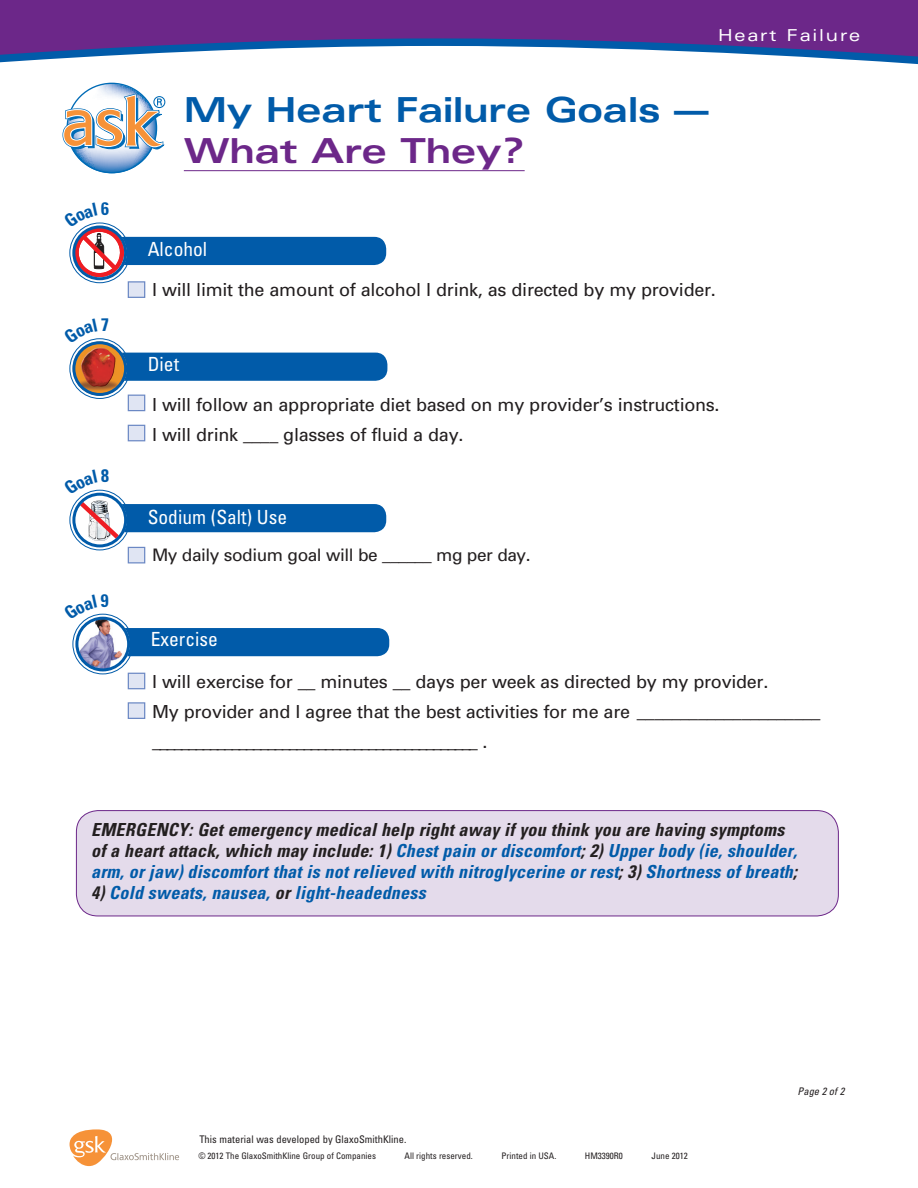
<style>
.page{position:relative;width:918px;height:1188px;background:#fff}
.page>*{position:absolute;margin:0;border:0;box-sizing:border-box;transform-origin:0 0}
.t1{font:700 expanded 34.5px "Univers";letter-spacing:-.01em;color:#015ba9}
.t2{font:700 expanded 34.5px "Univers";letter-spacing:-.01em;color:#6c2789}
.t3{font:condensed 19.5px "Univers";color:#fff}
.t4{font:18px/29.7px "Univers";letter-spacing:-.015em;color:#231f20}
.t5{font:italic 700 condensed 18px/21px "Univers";letter-spacing:.015em;color:#015ba9}
.t6{font:17.25px "Univers";letter-spacing:-.025em;color:#231f20}
.t7{font:expanded 16.5px "Univers";letter-spacing:.11em;color:#fff}
.t8{font:condensed 10.5px "Univers";color:#231f20}
.t9{font:italic condensed 10.5px "Univers";color:#231f20}
.t10{font:condensed 9px "Univers";color:#231f20}
.s1{color:#231f20}
</style>
<div class="page">
<svg style="left:0;top:0;width:918px;height:65px"></svg>
<div style="left:111px;top:353px;width:276px;height:28px;background:#015ba9;border-radius:12px"></div>
<img style="left:73px;top:342px;width:54px;height:54px">
<div style="left:111px;top:504px;width:275px;height:28px;background:#015ba9;border-radius:12px"></div>
<div style="left:114px;top:628px;width:275px;height:28px;background:#015ba9;border-radius:12px"></div>
<img style="left:76px;top:617px;width:53px;height:54px">
<div style="left:111px;top:237px;width:275px;height:28px;background:#015ba9;border-radius:12px"></div>
<div style="left:128px;top:281px;width:17px;height:17px;background:#e0e5f3;border:1px solid #6b88c4"></div>
<div style="left:128px;top:395px;width:17px;height:16px;background:#e0e5f3;border:1px solid #6b88c4"></div>
<div style="left:128px;top:425px;width:17px;height:16px;background:#e0e5f3;border:1px solid #6b88c4"></div>
<div style="left:128px;top:547px;width:17px;height:16px;background:#e0e5f3;border:1px solid #6b88c4"></div>
<div style="left:128px;top:673px;width:17px;height:16px;background:#e0e5f3;border:1px solid #6b88c4"></div>
<div style="left:76px;top:811px;width:762px;height:105px;background:#e4dbeb;border-radius:22px"></div>
<div style="left:76px;top:810px;width:763px;height:106px;border:1px solid #6c2789;border-radius:22px"></div>
<svg style="left:69px;top:1129px;width:110px;height:38px"></svg>
<hr style="left:184px;top:170px;width:341px;height:1px;background:#6c2789">
<svg style="left:62px;top:84px;width:104px;height:89px"></svg>
<div style="left:128px;top:702px;width:17px;height:17px;background:#e0e5f3;border:1px solid #6b88c4"></div>
<div style="left:69px;top:338px;width:61px;height:61px;border:1px solid #015ba9;border-radius:50%"></div>
<div style="left:72px;top:341px;width:55px;height:55px;border:3px solid #015ba9;border-radius:50%"></div>
<div style="left:72px;top:493px;width:55px;height:54px;border:3px solid #015ba9;border-radius:50%"></div>
<div style="left:72px;top:614px;width:61px;height:60px;border:1px solid #015ba9;border-radius:50%"></div>
<div style="left:75px;top:617px;width:55px;height:54px;border:3px solid #015ba9;border-radius:50%"></div>
<div style="left:72px;top:225px;width:55px;height:55px;border:3px solid #015ba9;border-radius:50%"></div>
<svg style="left:73px;top:338px;width:35px;height:6px"></svg>
<svg style="left:69px;top:489px;width:55px;height:54px"></svg>
<svg style="left:76px;top:613px;width:33px;height:7px"></svg>
<svg style="left:69px;top:222px;width:55px;height:55px"></svg>
<p class="t7" style="left:718px;top:26px;width:144px">Heart Failure</p>
<h1 class="t1" style="left:184px;top:91px;width:526px">My Heart Failure Goals —</h1>
<h1 class="t2" style="left:184px;top:131px;width:342px">What Are They?</h1>
<p class="t3" style="left:148px;top:237px;width:61px">Alcohol</p>
<p class="t4" style="left:152px;top:275px;width:565px">I will limit the amount of alcohol I drink, as directed by my provider.</p>
<p class="t3" style="left:148px;top:352px;width:33px">Diet</p>
<p class="t4" style="left:152px;top:390px;width:569px">I will follow an appropriate diet based on my provider’s instructions.<br>I will drink ____ glasses of fluid a day.</p>
<p class="t3" style="left:148px;top:504px;width:141px">Sodium (Salt) Use</p>
<p class="t6" style="left:152px;top:544px;width:380px">My daily sodium goal will be ______ mg per day.</p>
<p class="t3" style="left:151px;top:627px;width:69px">Exercise</p>
<p class="t4" style="left:152px;top:667px;width:670px">I will exercise for __ minutes __ days per week as directed by my provider.<br>My provider and I agree that the best activities for me are _____________________ _____________________________________________ .</p>
<p class="t5" style="left:91px;top:819px;width:708px"><span class="s1">EMERGENCY: Get emergency medical help right away if you think you are having symptoms of a heart attack, which may include: 1)</span> Chest pain or discomfort<span class="s1">; 2)</span> Upper body (ie, shoulder, arm, or jaw) discomfort that is not relieved with nitroglycerine or rest<span class="s1">; 3)</span> Shortness of breath<span class="s1">;</span></p>
<p class="t5" style="left:91px;top:882px;width:336px"><span class="s1">4)</span> Cold sweats, nausea, <span class="s1">or</span> light-headedness</p>
<p class="t8" style="left:199px;top:1132px;width:209px">This material was developed by GlaxoSmithKline.</p>
<p class="t10" style="left:199px;top:1150px;width:179px">© 2012 The GlaxoSmithKline Group of Companies</p>
<p class="t10" style="left:405px;top:1150px;width:70px">All rights reserved.</p>
<p class="t10" style="left:502px;top:1150px;width:56px">Printed in USA.</p>
<p class="t10" style="left:585px;top:1150px;width:39px">HM3390R0</p>
<p class="t10" style="left:652px;top:1150px;width:38px">June 2012</p>
<p class="t9" style="left:798px;top:1084px;width:48px">Page 2 of 2</p>
</div>
